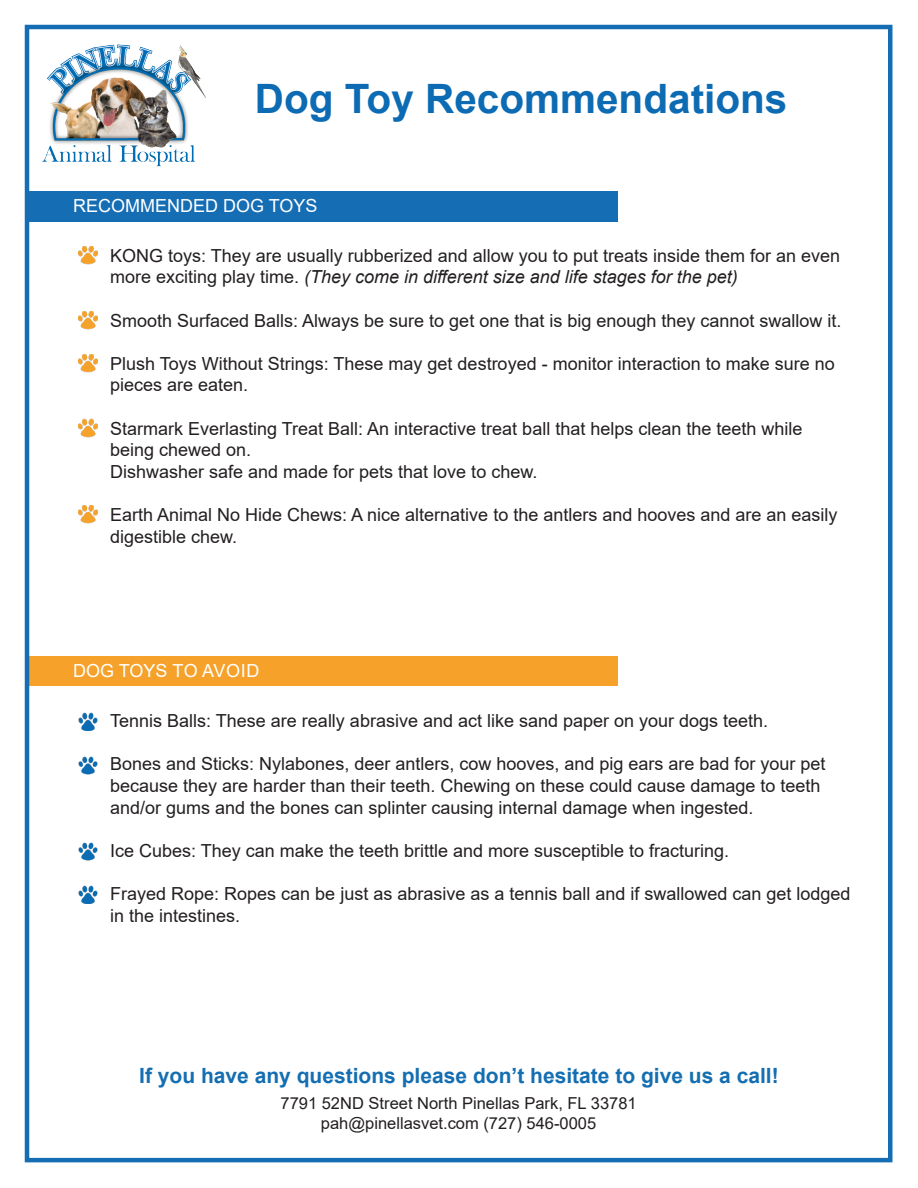
<style>
.page{position:relative;width:918px;height:1188px;background:#fff}
.page>*{position:absolute;margin:0;border:0;box-sizing:border-box;transform-origin:0 0}
.t1{font:700 40.5px "Arial";color:#0c6bb3}
.t2{font:700 21px "Arial";color:#146eb2}
.t3{font:18px/21.6px "Arial";color:#231f20}
.t4{font:18px "Arial";color:#fff}
.t5{font:16.5px "Arial";color:#231f20}
.s1{font-style:italic}
</style>
<div class="page">
<img style="left:42px;top:44px;width:164px;height:123px">
<div style="left:27px;top:191px;width:591px;height:31px;background:#156db4"></div>
<img style="left:78px;top:246px;width:20px;height:18px">
<div style="left:27px;top:656px;width:591px;height:30px;background:#f5a12a"></div>
<div style="left:25px;top:25px;width:867px;height:1137px;border:4px solid #156db4"></div>
<img style="left:78px;top:311px;width:20px;height:18px">
<img style="left:78px;top:354px;width:20px;height:18px">
<img style="left:78px;top:419px;width:20px;height:18px">
<img style="left:78px;top:505px;width:20px;height:18px">
<img style="left:78px;top:713px;width:20px;height:18px">
<img style="left:78px;top:756px;width:20px;height:18px">
<img style="left:78px;top:843px;width:20px;height:18px">
<img style="left:78px;top:886px;width:20px;height:18px">
<p class="t1" style="left:255px;top:71px;width:534px">Dog Toy Recommendations</p>
<p class="t4" style="left:73px;top:194px;width:246px">RECOMMENDED DOG TOYS</p>
<p class="t3" style="left:110px;top:244px;width:731px">KONG toys: They are usually rubberized and allow you to put treats inside them for an even more exciting play time. <span class="s1">(They come in different size and life stages for the pet)</span></p>
<p class="t3" style="left:110px;top:309px;width:733px">Smooth Surfaced Balls: Always be sure to get one that is big enough they cannot swallow it.</p>
<p class="t3" style="left:110px;top:352px;width:726px">Plush Toys Without Strings: These may get destroyed - monitor interaction to make sure no pieces are eaten.</p>
<p class="t3" style="left:110px;top:417px;width:694px">Starmark Everlasting Treat Ball: An interactive treat ball that helps clean the teeth while being chewed on.</p>
<p class="t3" style="left:110px;top:460px;width:429px">Dishwasher safe and made for pets that love to chew.</p>
<p class="t3" style="left:110px;top:504px;width:729px">Earth Animal No Hide Chews: A nice alternative to the antlers and hooves and are an easily digestible chew.</p>
<p class="t4" style="left:73px;top:658px;width:188px">DOG TOYS TO AVOID</p>
<p class="t3" style="left:110px;top:710px;width:659px">Tennis Balls: These are really abrasive and act like sand paper on your dogs teeth.</p>
<p class="t3" style="left:110px;top:753px;width:717px">Bones and Sticks: Nylabones, deer antlers, cow hooves, and pig ears are bad for your pet because they are harder than their teeth. Chewing on these could cause damage to teeth and/or gums and the bones can splinter causing internal damage when ingested.</p>
<p class="t3" style="left:110px;top:840px;width:620px">Ice Cubes: They can make the teeth brittle and more susceptible to fracturing.</p>
<p class="t3" style="left:110px;top:883px;width:742px">Frayed Rope: Ropes can be just as abrasive as a tennis ball and if swallowed can get lodged in the intestines.</p>
<p class="t2" style="left:139px;top:1061px;width:641px">If you have any questions please don’t hesitate to give us a call!</p>
<p class="t5" style="left:281px;top:1092px;width:358px">7791 52ND Street North Pinellas Park, FL 33781</p>
<p class="t5" style="left:321px;top:1112px;width:277px">pah@pinellasvet.com (727) 546-0005</p>
</div>
